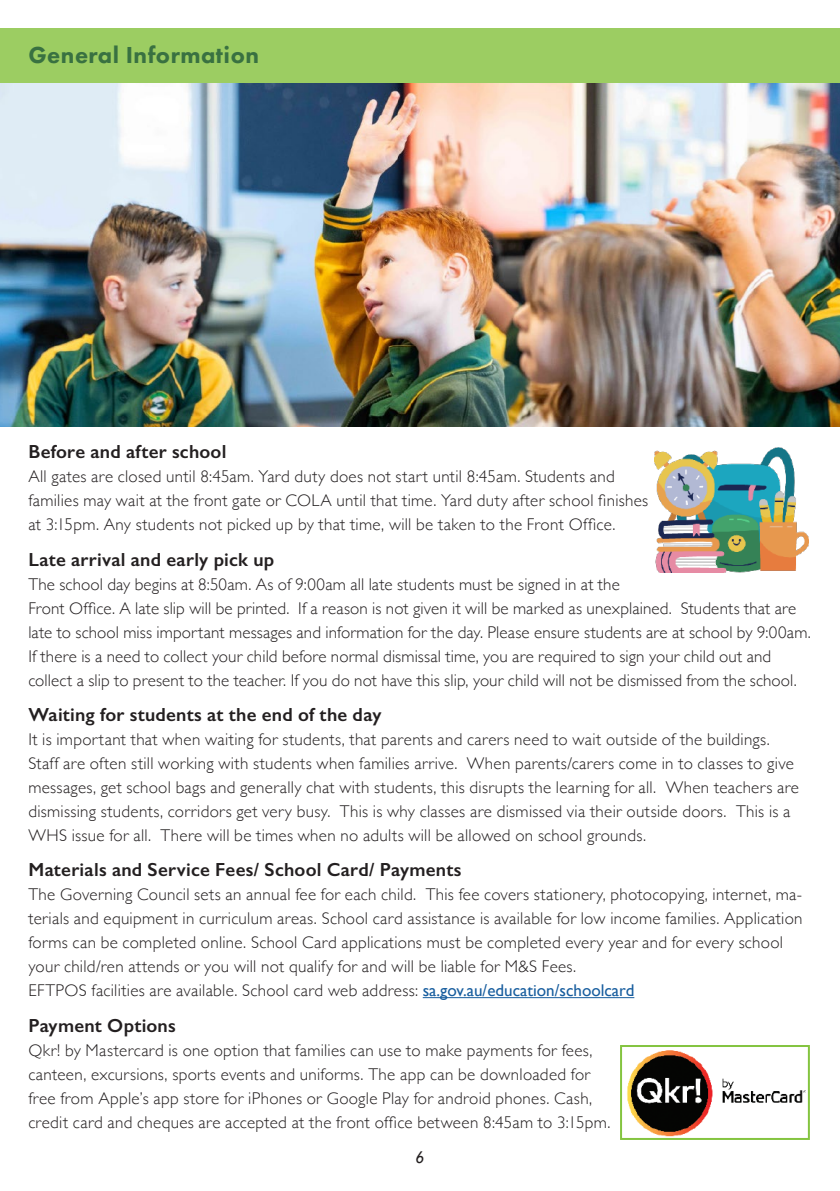
<style>
.page{position:relative;width:840px;height:1191px;background:#fff}
.page>*{position:absolute;margin:0;border:0;box-sizing:border-box;transform-origin:0 0}
.t1{font:800 24px "Futura PT";letter-spacing:.02em;color:#397141}
.t2{font:600 19px "Gill Sans";letter-spacing:.015em;color:#231f20}
.t3{font:300 17px/24px "Gill Sans";letter-spacing:.015em;color:#231f20}
.t4{font:italic 17px "Gill Sans";color:#231f20}
.s1{font-weight:400;color:#175d9e}
</style>
<div class="page">
<img style="left:0;top:83px;width:839px;height:343px">
<div style="left:0;top:28px;width:839px;height:55px;background:#9ccd62"></div>
<hr style="left:422px;top:997px;width:212px;height:1px;background:#175d9e">
<img style="left:654px;top:448px;width:154px;height:125px">
<img style="left:622px;top:1048px;width:184px;height:89px">
<div style="left:619px;top:1045px;width:190px;height:95px;border:2px solid #84c440"></div>
<h1 class="t1" style="left:28px;top:40px;width:232px">General Information</h1>
<p class="t2" style="left:28px;top:440px;width:199px">Before and after school</p>
<p class="t3" style="left:28px;top:464px;width:621px">All gates are closed until 8:45am. Yard duty does not start until 8:45am. Students and families may wait at the front gate or COLA until that time. Yard duty after school finishes at 3:15pm. Any students not picked up by that time, will be taken to the Front Office.</p>
<p class="t2" style="left:28px;top:547px;width:247px">Late arrival and early pick up</p>
<p class="t3" style="left:28px;top:571px;width:783px">The school day begins at 8:50am. As of 9:00am all late students must be signed in at the<br>Front Office. A late slip will be printed. If a reason is not given it will be marked as unexplained. Students that are late to school miss important messages and information for the day. Please ensure students are at school by 9:00am.<br>If there is a need to collect your child before normal dismissal time, you are required to sign your child out and collect a slip to present to the teacher. If you do not have this slip, your child will not be dismissed from the school.</p>
<p class="t2" style="left:28px;top:703px;width:354px">Waiting for students at the end of the day</p>
<p class="t3" style="left:28px;top:726px;width:771px">It is important that when waiting for students, that parents and carers need to wait outside of the buildings.<br>Staff are often still working with students when families arrive. When parents/carers come in to classes to give messages, get school bags and generally chat with students, this disrupts the learning for all. When teachers are dismissing students, corridors get very busy. This is why classes are dismissed via their outside doors. This is a WHS issue for all. There will be times when no adults will be allowed on school grounds.</p>
<p class="t2" style="left:28px;top:858px;width:434px">Materials and Service Fees/ School Card/ Payments</p>
<p class="t3" style="left:28px;top:882px;width:775px">The Governing Council sets an annual fee for each child. This fee covers stationery, photocopying, internet, ma&shy;terials and equipment in curriculum areas. School card assistance is available for low income families. Application forms can be completed online. School Card applications must be completed every year and for every school your child/ren attends or you will not qualify for and will be liable for M&amp;S Fees.<br>EFTPOS facilities are available. School card web address: <span class="s1">sa.gov.au/education/schoolcard</span></p>
<p class="t2" style="left:28px;top:1013px;width:149px">Payment Options</p>
<p class="t3" style="left:28px;top:1037px;width:583px">Qkr! by Mastercard is one option that families can use to make payments for fees, canteen, excursions, sports events and uniforms. The app can be downloaded for free from Apple’s app store for iPhones or Google Play for android phones. Cash, credit card and cheques are accepted at the front office between 8:45am to 3:15pm.</p>
<p class="t4" style="left:415px;top:1147px;width:10px">6</p>
</div>
